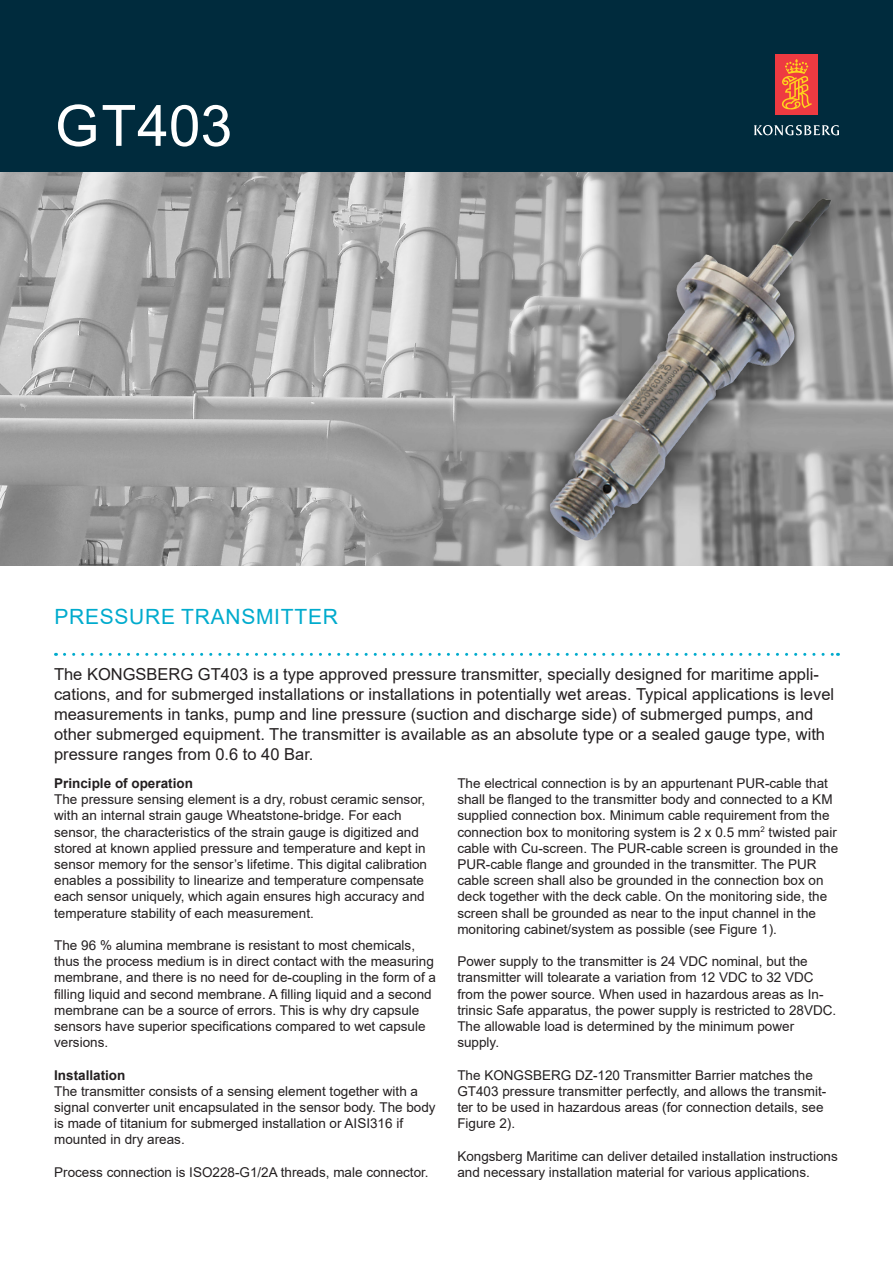
<style>
.page{position:relative;width:893px;height:1263px;background:#fff}
.page>*{position:absolute;margin:0;border:0;box-sizing:border-box;transform-origin:0 0}
.Head_1{font:57px "Arial";letter-spacing:.01em;color:#fff}
.Head_2{font:21px "Arial";letter-spacing:.035em;color:#00abcd}
.Ingress{font:16.5px/19.8px "Arial";color:#231f20}
.t{font:13.5px/16.2px "Arial";color:#231f20}
.Head_3{font:13.5px/16.2px "Arial";color:#231f20}
.Head_3-2{font:700 13.5px "Arial";color:#231f20}
</style>
<div class="page">
<div style="left:0;top:0;width:893px;height:173px;background:#002b3d"></div>
<div style="left:775px;top:54px;width:43px;height:61px;background:#ee3a41"></div>
<svg style="left:782px;top:59px;width:30px;height:51px"></svg>
<svg style="left:754px;top:125px;width:85px;height:10px"></svg>
<img style="left:0;top:173px;width:893px;height:392px">
<svg style="left:64px;top:653px;width:774px;height:3px"></svg>
<p class="Head_1" style="left:55px;top:87px;width:179px">GT403</p>
<p class="Head_2" style="left:54px;top:602px;width:285px">PRESSURE TRANSMITTER</p>
<p class="Ingress" style="left:54px;top:664px;width:782px">The KONGSBERG GT403 is a type approved pressure transmitter, specially designed for maritime appli&shy;cations, and for submerged installations or installations in potentially wet areas. Typical applications is level measurements in tanks, pump and line pressure (suction and discharge side) of submerged pumps, and other submerged equipment. The transmitter is available as an absolute type or a sealed gauge type, with pressure ranges from 0.6 to 40 Bar.</p>
<p class="Head_3-2" style="left:54px;top:774px;width:140px">Principle of operation</p>
<p class="t" style="left:54px;top:791px;width:374px">The pressure sensing element is a dry, robust ceramic sensor, with an internal strain gauge Wheatstone-bridge. For each sensor, the characteristics of the strain gauge is digitized and stored at known applied pressure and temperature and kept in sensor memory for the sensor’s lifetime. This digital calibration enables a possibility to linearize and temperature compensate each sensor uniquely, which again ensures high accuracy and temperature stability of each measurement.</p>
<p class="t" style="left:54px;top:937px;width:383px">The 96 % alumina membrane is resistant to most chemicals, thus the process medium is in direct contact with the measuring membrane, and there is no need for de-coupling in the form of a filling liquid and second membrane. A filling liquid and a second membrane can be a source of errors. This is why dry capsule sensors have superior specifications compared to wet capsule versions.</p>
<p class="Head_3-2" style="left:54px;top:1065px;width:73px">Installation</p>
<p class="Head_3" style="left:54px;top:1083px;width:383px">The transmitter consists of a sensing element together with a signal converter unit encapsulated in the sensor body. The body is made of titanium for submerged installation or AISI316 if mounted in dry areas.</p>
<p class="t" style="left:54px;top:1164px;width:376px">Process connection is ISO228-G1/2A threads, male connector.</p>
<p class="t" style="left:457px;top:775px;width:382px">The electrical connection is by an appurtenant PUR-cable that shall be flanged to the transmitter body and connected to a KM supplied connection box. Minimum cable requirement from the connection box to monitoring system is 2 x 0.5 mm<sup>2</sup> twisted pair cable with Cu-screen. The PUR-cable screen is grounded in the PUR-cable flange and grounded in the transmitter. The PUR cable screen shall also be grounded in the connection box on deck together with the deck cable. On the monitoring side, the screen shall be grounded as near to the input channel in the monitoring cabinet/system as possible (see Figure 1).</p>
<p class="t" style="left:457px;top:953px;width:380px">Power supply to the transmitter is 24 VDC nominal, but the transmitter will tolearate a variation from 12 VDC to 32 VDC from the power source. When used in hazardous areas as In&shy;trinsic Safe apparatus, the power supply is restricted to 28VDC.<br>The allowable load is determined by the minimum power supply.</p>
<p class="t" style="left:457px;top:1067px;width:370px">The KONGSBERG DZ-120 Transmitter Barrier matches the GT403 pressure transmitter perfectly, and allows the transmit&shy;ter to be used in hazardous areas (for connection details, see Figure 2).</p>
<p class="t" style="left:457px;top:1148px;width:382px">Kongsberg Maritime can deliver detailed installation instructions and necessary installation material for various applications.</p>
</div>
